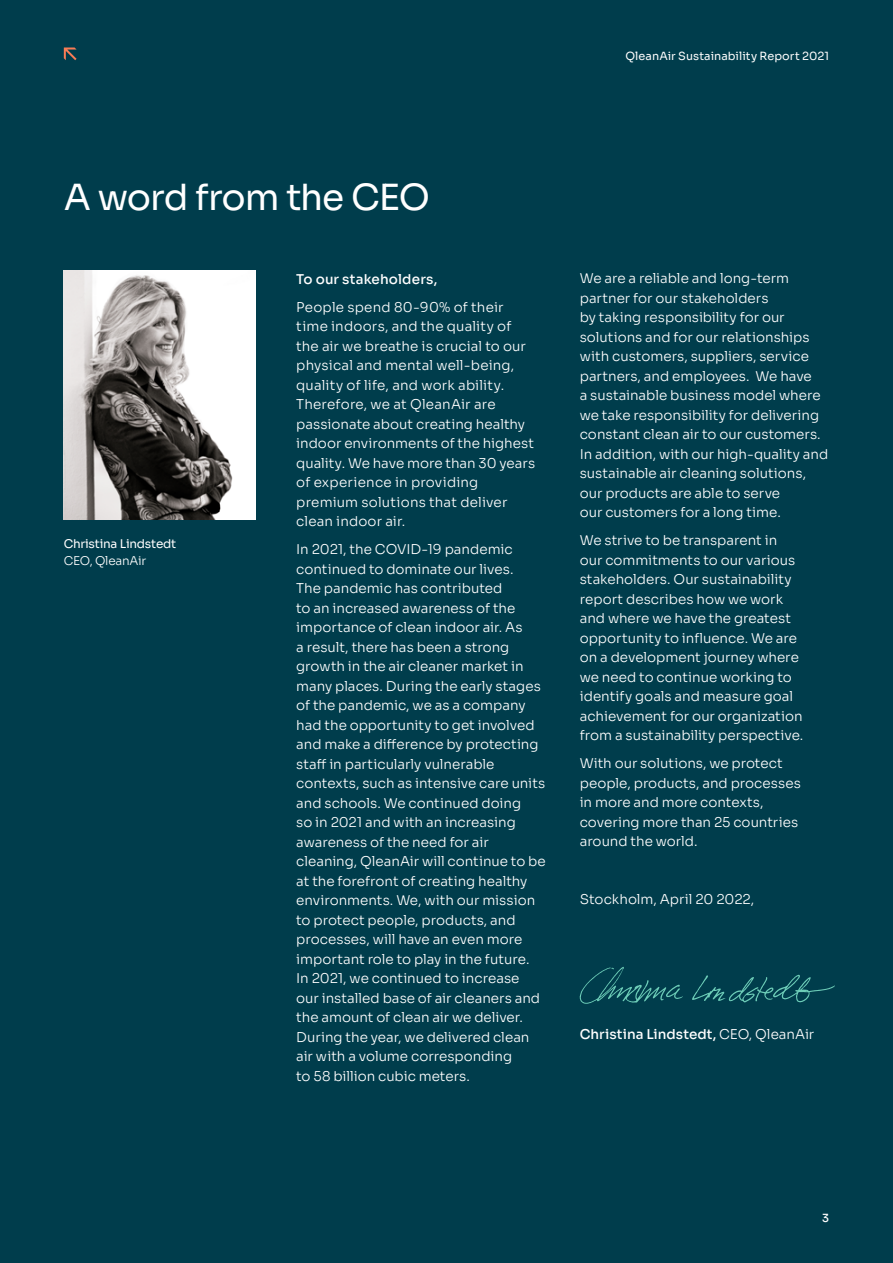
<style>
.page{position:relative;width:893px;height:1263px;background:#003d4c}
.page>*{position:absolute;margin:0;border:0;box-sizing:border-box;transform-origin:0 0}
.t1{font:36px "Sora";letter-spacing:-.03em;color:#fff}
.t2{font:300 13.5px/19.5px "Sora";color:#fff}
.t3{font:500 13.5px "Sora";letter-spacing:.005em;color:#fff}
.t4{font:12px "Sora";letter-spacing:-.02em;color:#fff}
.t5{font:300 12px "Sora";letter-spacing:-.02em;color:#fff}
.t6{font:11.25px "Sora";letter-spacing:.005em;color:#fff}
.t7{font:500 11.25px "Sora";color:#fff}
.s1{font-weight:300}
</style>
<div class="page">
<svg style="left:64px;top:48px;width:13px;height:12px"></svg>
<svg style="left:580px;top:967px;width:255px;height:37px"></svg>
<img style="left:64px;top:271px;width:191px;height:248px">
<p class="t6" style="left:625px;top:47px;width:205px">QleanAir Sustainability Report 2021</p>
<h1 class="t1" style="left:64px;top:168px;width:368px">A word from the CEO</h1>
<p class="t4" style="left:64px;top:534px;width:114px">Christina Lindstedt</p>
<p class="t5" style="left:64px;top:551px;width:84px">CEO, QleanAir</p>
<p class="t3" style="left:296px;top:268px;width:143px">To our stakeholders,</p>
<p class="t2" style="left:296px;top:296px;width:240px">People spend 80-90% of their time indoors, and the quality of the air we breathe is crucial to our physical and mental well-being, quality of life, and work ability.<br>Therefore, we at QleanAir are passionate about creating healthy indoor environments of the highest quality. We have more than 30 years of experience in providing premium solutions that deliver clean indoor air.</p>
<p class="t2" style="left:296px;top:538px;width:251px">In 2021, the COVID-19 pandemic continued to dominate our lives.<br>The pandemic has contributed<br>to an increased awareness of the importance of clean indoor air. As<br>a result, there has been a strong growth in the air cleaner market in many places. During the early stages of the pandemic, we as a company had the opportunity to get involved and make a difference by protecting staff in particularly vulnerable contexts, such as intensive care units and schools. We continued doing<br>so in 2021 and with an increasing awareness of the need for air cleaning, QleanAir will continue to be at the forefront of creating healthy environments. We, with our mission to protect people, products, and processes, will have an even more important role to play in the future.<br>In 2021, we continued to increase<br>our installed base of air cleaners and the amount of clean air we deliver.<br>During the year, we delivered clean air with a volume corresponding<br>to 58 billion cubic meters.</p>
<p class="t2" style="left:580px;top:268px;width:250px">We are a reliable and long-term partner for our stakeholders<br>by taking responsibility for our solutions and for our relationships with customers, suppliers, service partners, and employees. We have<br>a sustainable business model where we take responsibility for delivering constant clean air to our customers.<br>In addition, with our high-quality and sustainable air cleaning solutions, our products are able to serve<br>our customers for a long time.</p>
<p class="t2" style="left:580px;top:530px;width:225px">We strive to be transparent in<br>our commitments to our various stakeholders. Our sustainability report describes how we work and where we have the greatest opportunity to influence. We are on a development journey where we need to continue working to identify goals and measure goal achievement for our organization from a sustainability perspective.</p>
<p class="t2" style="left:580px;top:753px;width:223px">With our solutions, we protect people, products, and processes in more and more contexts, covering more than 25 countries around the world.</p>
<p class="t2" style="left:580px;top:888px;width:176px">Stockholm, April 20 2022,</p>
<p class="t3" style="left:580px;top:1023px;width:236px">Christina Lindstedt, <span class="s1">CEO, QleanAir</span></p>
<p class="t7" style="left:822px;top:1209px;width:8px">3</p>
</div>
